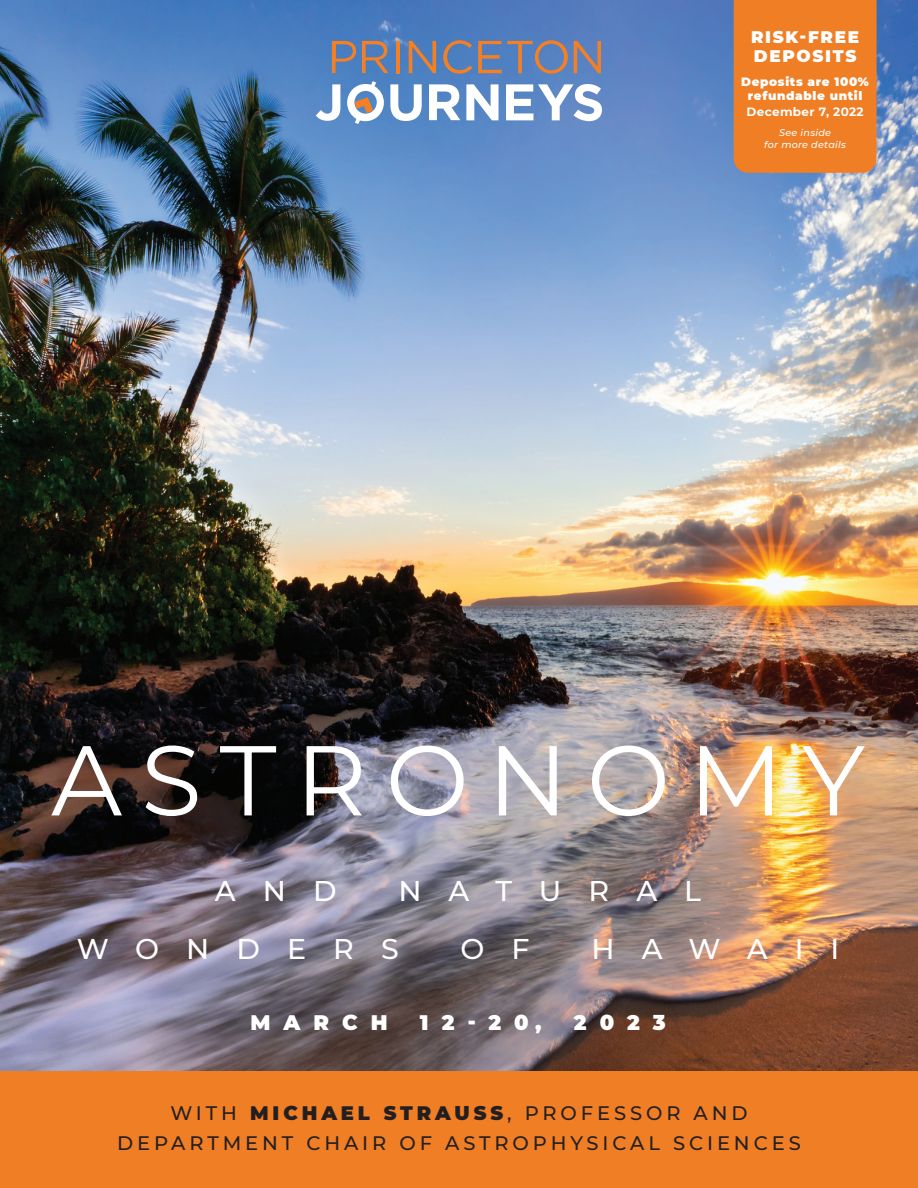
<style>
.page{position:relative;width:918px;height:1188px;background:#fff}
.page>*{position:absolute;margin:0;border:0;box-sizing:border-box;transform-origin:0 0}
.t1{font:99px "Montserrat";letter-spacing:.19em;color:#fff}
.t2{font:500 28.5px/58.5px "Montserrat";letter-spacing:.95em;color:#fff}
.t3{font:900 21px "Montserrat";letter-spacing:.62em;color:#fff}
.t4{font:500 19.5px/30px "Montserrat";letter-spacing:.2em;color:#231f20;text-align:center}
.t5{font:900 16.8px/19.2px "Montserrat";letter-spacing:.1em;color:#fff}
.t6{font:900 12px/14.4px "Montserrat";letter-spacing:.05em;color:#fff;text-align:center}
.t7{font:700 12px "Montserrat";letter-spacing:.03em;color:#fff}
.t8{font:italic 500 9.6px/12px "Montserrat";letter-spacing:.03em;color:#fff;text-align:center}
.s1{font-weight:900}
</style>
<div class="page">
<img style="left:0;top:0;width:918px;height:1071px">
<div style="left:0;top:1071px;width:918px;height:117px;background:#f07e25"></div>
<svg style="left:316px;top:84px;width:24px;height:37px"></svg>
<svg style="left:390px;top:84px;width:32px;height:37px"></svg>
<svg style="left:429px;top:84px;width:31px;height:36px"></svg>
<svg style="left:466px;top:84px;width:33px;height:36px"></svg>
<svg style="left:506px;top:84px;width:96px;height:37px"></svg>
<svg style="left:332px;top:41px;width:24px;height:32px"></svg>
<svg style="left:362px;top:41px;width:27px;height:32px"></svg>
<hr style="left:396px;top:41px;width:4px;height:32px;background:#f58023">
<svg style="left:409px;top:41px;width:27px;height:32px"></svg>
<svg style="left:443px;top:40px;width:29px;height:34px"></svg>
<svg style="left:478px;top:40px;width:90px;height:34px;background:#7d8096"></svg>
<svg style="left:574px;top:41px;width:27px;height:32px"></svg>
<svg style="left:347px;top:81px;width:37px;height:43px"></svg>
<div style="left:734px;top:0;width:143px;height:173px;background:#f07e25"></div>
<p class="t5" style="left:751px;top:27px;width:110px">RISK-FREE<br>DEPOSITS</p>
<p class="t6" style="left:741px;top:74px;width:129px">Deposits are 100% refundable until</p>
<p class="t7" style="left:747px;top:103px;width:119px">December 7, 2022</p>
<p class="t8" style="left:764px;top:126px;width:83px">See inside<br>for more details</p>
<h1 class="t1" style="left:51px;top:712px;width:815px">ASTRONOMY</h1>
<h2 class="t2" style="left:77px;top:860px;width:626px;text-indent:322px">NATURAL<br>WONDERS</h2>
<h2 class="t2" style="left:215px;top:860px;width:123px">AND</h2>
<h2 class="t2" style="left:461px;top:919px;width:71px">O F</h2>
<h2 class="t2" style="left:592px;top:919px;width:249px">HAWAII</h2>
<p class="t3" style="left:250px;top:1007px;width:139px">MARCH</p>
<p class="t3" style="left:420px;top:1007px;width:123px">12-20,</p>
<p class="t3" style="left:574px;top:1007px;width:93px">2023</p>
<p class="t4" style="left:117px;top:1098px;width:685px">WITH <span class="s1">MICHAEL STRAUSS</span>, PROFESSOR AND<br>DEPARTMENT CHAIR OF ASTROPHYSICAL SCIENCES</p>
</div>
